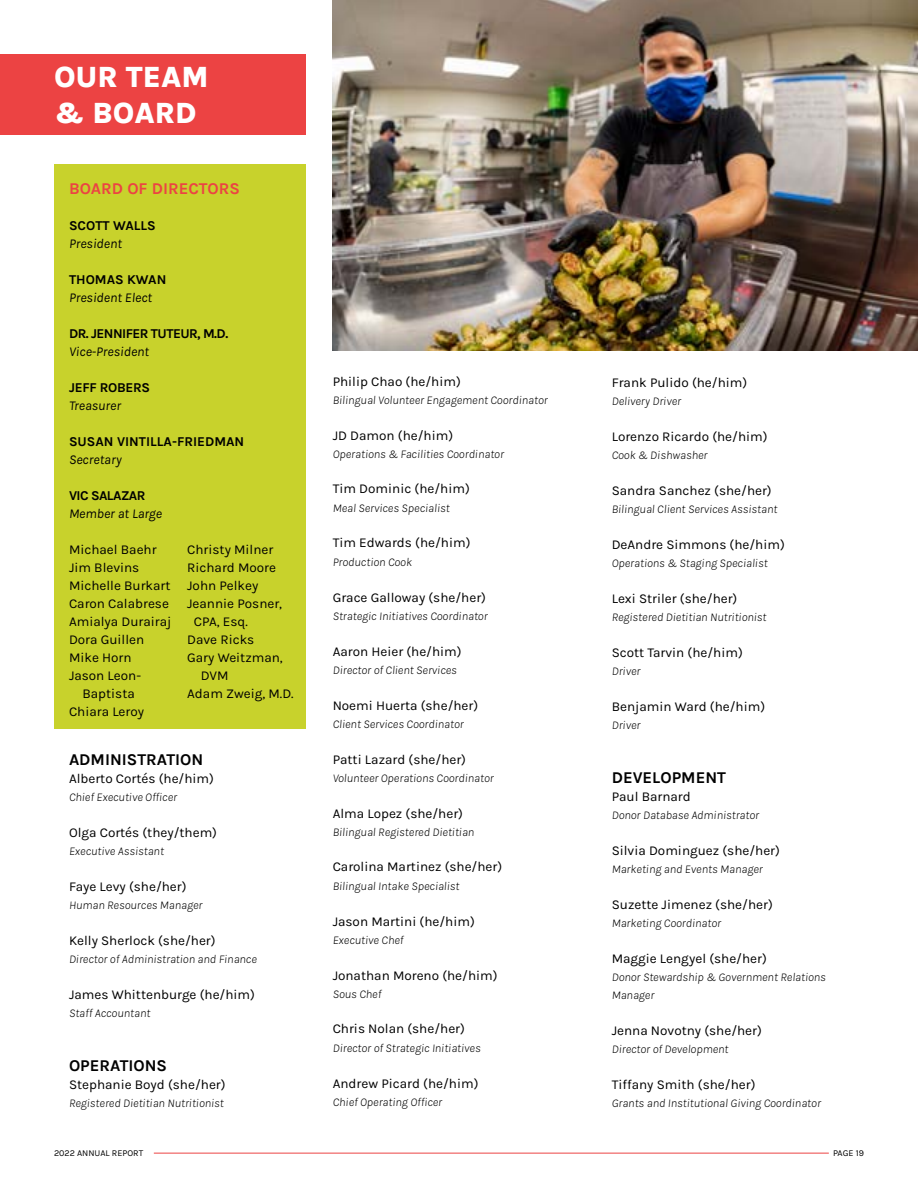
<style>
.page{position:relative;width:918px;height:1188px;background:#fff}
.page>*{position:absolute;margin:0;border:0;box-sizing:border-box;transform-origin:0 0}
.t1{font:800 30px/36px "Karla";color:#fff}
.t2{font:700 16.5px "Karla";color:#000}
.t3{font:700 16.5px "Karla";color:#ec4343}
.t4{font:13.5px "Karla";color:#000}
.t5{font:italic 13.5px "Karla";color:#000}
.t6{font:700 13.5px "Karla";color:#000}
.t7{font:700 13.5px "Karla";letter-spacing:-.04em;color:#000}
.t8{font:700 13.5px "Karla";letter-spacing:-.02em;color:#000}
.t9{font:italic 300 12px/18px "Karla";color:#000}
.t10{font:9px "Karla";color:#000}
</style>
<div class="page">
<hr style="left:154px;top:1153px;width:675px;height:1px;background:#ec4343">
<div style="left:0;top:54px;width:306px;height:81px;background:#ec4343"></div>
<div style="left:54px;top:165px;width:252px;height:564px;background:#c8d22c"></div>
<img style="left:333px;top:0;width:585px;height:351px">
<h1 class="t1" style="left:54px;top:59px;width:156px">OUR TEAM &amp; BOARD</h1>
<p class="t3" style="left:69px;top:180px;width:172px">BOARD OF DIRECTORS</p>
<p class="t6" style="left:69px;top:218px;width:88px">SCOTT WALLS</p>
<p class="t5" style="left:69px;top:236px;width:55px">President</p>
<p class="t6" style="left:69px;top:272px;width:99px">THOMAS KWAN</p>
<p class="t5" style="left:69px;top:290px;width:85px">President Elect</p>
<p class="t7" style="left:69px;top:326px;width:161px">DR. JENNIFER TUTEUR, M.D.</p>
<p class="t5" style="left:69px;top:344px;width:82px">Vice-President</p>
<p class="t8" style="left:69px;top:380px;width:83px">JEFF ROBERS</p>
<p class="t5" style="left:69px;top:398px;width:54px">Treasurer</p>
<p class="t6" style="left:69px;top:434px;width:177px">SUSAN VINTILLA-FRIEDMAN</p>
<p class="t5" style="left:69px;top:452px;width:54px">Secretary</p>
<p class="t7" style="left:69px;top:488px;width:78px">VIC SALAZAR</p>
<p class="t5" style="left:69px;top:506px;width:95px">Member at Large</p>
<p class="t4" style="left:69px;top:542px;width:89px">Michael Baehr</p>
<p class="t4" style="left:69px;top:560px;width:72px">Jim Blevins</p>
<p class="t4" style="left:69px;top:578px;width:103px">Michelle Burkart</p>
<p class="t4" style="left:69px;top:596px;width:101px">Caron Calabrese</p>
<p class="t4" style="left:69px;top:614px;width:104px">Amialya Durairaj</p>
<p class="t4" style="left:69px;top:632px;width:77px">Dora Guillen</p>
<p class="t4" style="left:69px;top:650px;width:64px">Mike Horn</p>
<p class="t4" style="left:69px;top:666px;width:74px">Jason Leon-</p>
<p class="t4" style="left:82px;top:686px;width:54px">Baptista</p>
<p class="t4" style="left:69px;top:702px;width:77px">Chiara Leroy</p>
<p class="t2" style="left:69px;top:751px;width:136px">ADMINISTRATION</p>
<p class="t4" style="left:69px;top:770px;width:147px">Alberto Cortés (he/him)</p>
<p class="t9" style="left:69px;top:788px;width:110px">Chief Executive Officer</p>
<p class="t4" style="left:69px;top:824px;width:150px">Olga Cortés (they/them)</p>
<p class="t9" style="left:69px;top:842px;width:96px">Executive Assistant</p>
<p class="t4" style="left:69px;top:878px;width:119px">Faye Levy (she/her)</p>
<p class="t9" style="left:69px;top:896px;width:135px">Human Resources Manager</p>
<p class="t4" style="left:69px;top:932px;width:148px">Kelly Sherlock (she/her)</p>
<p class="t9" style="left:69px;top:950px;width:189px">Director of Administration and Finance</p>
<p class="t4" style="left:69px;top:986px;width:188px">James Whittenburge (he/him)</p>
<p class="t9" style="left:69px;top:1004px;width:83px">Staff Accountant</p>
<p class="t4" style="left:187px;top:542px;width:88px">Christy Milner</p>
<p class="t4" style="left:187px;top:558px;width:90px">Richard Moore</p>
<p class="t4" style="left:187px;top:578px;width:73px">John Pelkey</p>
<p class="t4" style="left:187px;top:596px;width:96px">Jeannie Posner,</p>
<p class="t4" style="left:194px;top:614px;width:55px">CPA, Esq.</p>
<p class="t4" style="left:187px;top:630px;width:69px">Dave Ricks</p>
<p class="t4" style="left:187px;top:650px;width:97px">Gary Weitzman,</p>
<p class="t4" style="left:201px;top:668px;width:29px">DVM</p>
<p class="t4" style="left:187px;top:686px;width:108px">Adam Zweig, M.D.</p>
<p class="t2" style="left:69px;top:1057px;width:100px">OPERATIONS</p>
<p class="t4" style="left:69px;top:1076px;width:158px">Stephanie Boyd (she/her)</p>
<p class="t9" style="left:69px;top:1094px;width:156px">Registered Dietitian Nutritionist</p>
<p class="t4" style="left:333px;top:372px;width:130px">Philip Chao (he/him)</p>
<p class="t9" style="left:333px;top:390px;width:217px">Bilingual Volunteer Engagement Coordinator</p>
<p class="t4" style="left:333px;top:426px;width:122px">JD Damon (he/him)</p>
<p class="t9" style="left:333px;top:444px;width:173px">Operations &amp; Facilities Coordinator</p>
<p class="t4" style="left:333px;top:480px;width:139px">Tim Dominic (he/him)</p>
<p class="t9" style="left:333px;top:498px;width:118px">Meal Services Specialist</p>
<p class="t4" style="left:333px;top:534px;width:139px">Tim Edwards (he/him)</p>
<p class="t9" style="left:333px;top:552px;width:81px">Production Cook</p>
<p class="t4" style="left:333px;top:588px;width:155px">Grace Galloway (she/her)</p>
<p class="t9" style="left:333px;top:606px;width:156px">Strategic Initiatives Coordinator</p>
<p class="t4" style="left:333px;top:642px;width:130px">Aaron Heier (he/him)</p>
<p class="t9" style="left:333px;top:660px;width:126px">Director of Client Services</p>
<p class="t4" style="left:333px;top:696px;width:147px">Noemi Huerta (she/her)</p>
<p class="t9" style="left:333px;top:714px;width:133px">Client Services Coordinator</p>
<p class="t4" style="left:333px;top:750px;width:135px">Patti Lazard (she/her)</p>
<p class="t9" style="left:333px;top:768px;width:163px">Volunteer Operations Coordinator</p>
<p class="t4" style="left:333px;top:804px;width:132px">Alma Lopez (she/her)</p>
<p class="t9" style="left:333px;top:822px;width:143px">Bilingual Registered Dietitian</p>
<p class="t4" style="left:333px;top:858px;width:171px">Carolina Martinez (she/her)</p>
<p class="t9" style="left:333px;top:876px;width:128px">Bilingual Intake Specialist</p>
<p class="t4" style="left:333px;top:912px;width:144px">Jason Martini (he/him)</p>
<p class="t9" style="left:333px;top:930px;width:72px">Executive Chef</p>
<p class="t4" style="left:333px;top:966px;width:166px">Jonathan Moreno (he/him)</p>
<p class="t9" style="left:333px;top:984px;width:50px">Sous Chef</p>
<p class="t4" style="left:333px;top:1020px;width:134px">Chris Nolan (she/her)</p>
<p class="t9" style="left:333px;top:1038px;width:150px">Director of Strategic Initiatives</p>
<p class="t4" style="left:333px;top:1074px;width:147px">Andrew Picard (he/him)</p>
<p class="t9" style="left:333px;top:1092px;width:111px">Chief Operating Officer</p>
<p class="t4" style="left:612px;top:374px;width:137px">Frank Pulido (he/him)</p>
<p class="t9" style="left:612px;top:392px;width:71px">Delivery Driver</p>
<p class="t4" style="left:612px;top:428px;width:157px">Lorenzo Ricardo (he/him)</p>
<p class="t9" style="left:612px;top:446px;width:97px">Cook &amp; Dishwasher</p>
<p class="t4" style="left:612px;top:482px;width:162px">Sandra Sanchez (she/her)</p>
<p class="t9" style="left:612px;top:500px;width:167px">Bilingual Client Services Assistant</p>
<p class="t4" style="left:612px;top:536px;width:175px">DeAndre Simmons (he/him)</p>
<p class="t9" style="left:612px;top:554px;width:157px">Operations &amp; Staging Specialist</p>
<p class="t4" style="left:612px;top:590px;width:127px">Lexi Striler (she/her)</p>
<p class="t9" style="left:612px;top:608px;width:156px">Registered Dietitian Nutritionist</p>
<p class="t4" style="left:612px;top:644px;width:133px">Scott Tarvin (he/him)</p>
<p class="t9" style="left:612px;top:662px;width:30px">Driver</p>
<p class="t4" style="left:612px;top:698px;width:155px">Benjamin Ward (he/him)</p>
<p class="t9" style="left:612px;top:716px;width:30px">Driver</p>
<p class="t2" style="left:612px;top:769px;width:116px">DEVELOPMENT</p>
<p class="t4" style="left:612px;top:790px;width:81px">Paul Barnard</p>
<p class="t9" style="left:612px;top:806px;width:149px">Donor Database Administrator</p>
<p class="t4" style="left:612px;top:842px;width:170px">Silvia Dominguez (she/her)</p>
<p class="t9" style="left:612px;top:860px;width:153px">Marketing and Events Manager</p>
<p class="t4" style="left:612px;top:896px;width:163px">Suzette Jimenez (she/her)</p>
<p class="t9" style="left:612px;top:914px;width:111px">Marketing Coordinator</p>
<p class="t4" style="left:612px;top:950px;width:157px">Maggie Lengyel (she/her)</p>
<p class="t9" style="left:612px;top:968px;width:216px">Donor Stewardship &amp; Government Relations<br>Manager</p>
<p class="t4" style="left:612px;top:1022px;width:152px">Jenna Novotny (she/her)</p>
<p class="t9" style="left:612px;top:1040px;width:118px">Director of Development</p>
<p class="t4" style="left:612px;top:1076px;width:145px">Tiffany Smith (she/her)</p>
<p class="t9" style="left:612px;top:1094px;width:211px">Grants and Institutional Giving Coordinator</p>
<p class="t10" style="left:54px;top:1147px;width:91px">2022 ANNUAL REPORT</p>
<p class="t10" style="left:833px;top:1147px;width:32px">PAGE 19</p>
</div>
